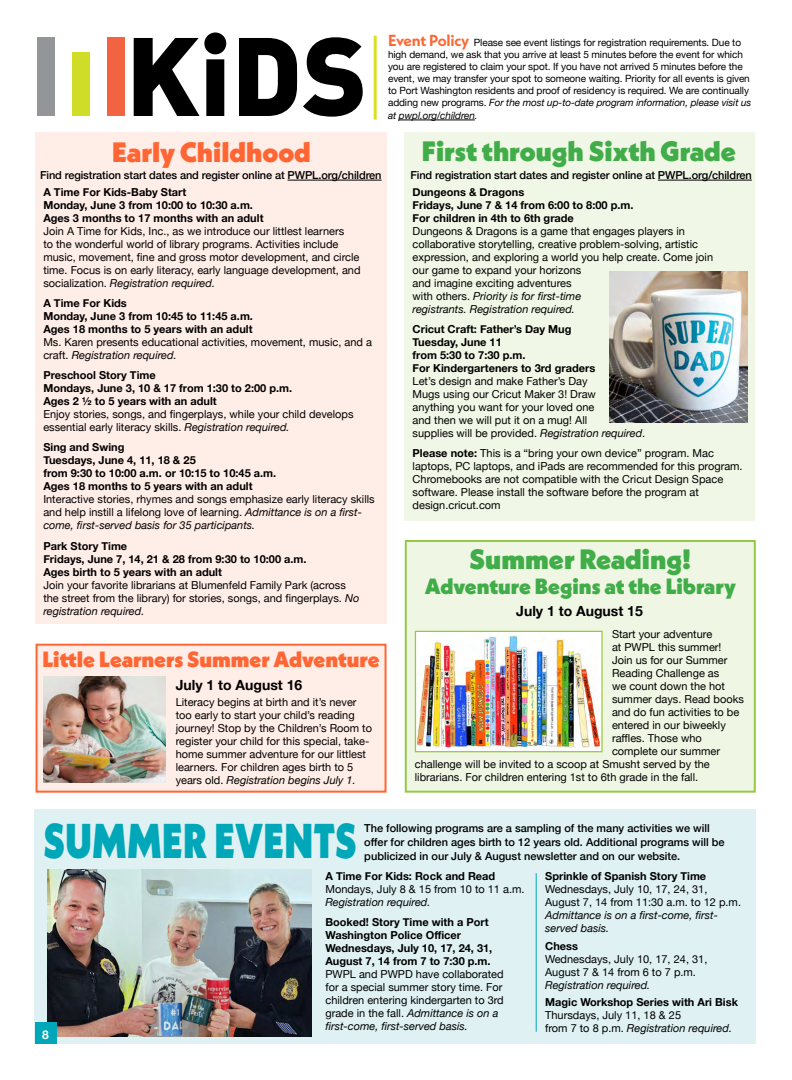
<style>
.page{position:relative;width:792px;height:1080px;background:#fff}
.page>*{position:absolute;margin:0;border:0;box-sizing:border-box;transform-origin:0 0}
.t1{font:900 48.8px "Neue Kabel";letter-spacing:.01em;color:#00a7b8;scale:.79 1}
.t2{font:900 28px "Neue Kabel";color:#41ad49}
.t3{font:900 28px "Neue Kabel";color:#f63}
.t4{font:900 22px "Neue Kabel";color:#f63}
.t5{font:900 22px "Neue Kabel";color:#41ad49}
.t6{font:700 14px "Helvetica Neue";color:#000}
.t7{font:700 12px "Helvetica Neue";color:#fff}
.t8{font:11px/13px "Helvetica Neue";color:#000}
.t9{font:700 11px/13px "Helvetica Neue";color:#000}
.t10{font:500 11px/14px "Helvetica Neue";color:#000}
.t11{font:italic 11px/13px "Helvetica Neue";color:#000}
.t12{font:10px/12px "Helvetica Neue";letter-spacing:-.01em;color:#000}
.t13{font:italic 10px "Helvetica Neue";letter-spacing:-.01em;color:#000}
.s1{font-family:"Neue Kabel";font-weight:700;font-size:16px;color:#f63}
.s2{font-style:italic}
.s3{font-weight:700}
</style>
<div class="page">
<div style="left:35px;top:809px;width:721px;height:235px;background:#dff1f3"></div>
<img style="left:48px;top:869px;width:263px;height:168px">
<div style="left:404px;top:132px;width:351px;height:389px;background:#f1f7e6"></div>
<div style="left:35px;top:132px;width:352px;height:492px;background:#ffede7"></div>
<div style="left:37px;top:37px;width:17px;height:79px;background:#939598"></div>
<div style="left:72px;top:52px;width:18px;height:64px;background:#d0dd28"></div>
<div style="left:107px;top:37px;width:18px;height:79px;background:#f26341"></div>
<svg style="left:134px;top:32px;width:229px;height:85px"></svg>
<hr style="left:374px;top:36px;width:3px;height:84px;background:#d9e021">
<hr style="left:399px;top:120px;width:76px;height:1px;background:#000">
<div style="left:35px;top:1022px;width:21px;height:22px;background:#00a7b8"></div>
<hr style="left:658px;top:180px;width:94px;height:1px;background:#000">
<hr style="left:288px;top:180px;width:94px;height:1px;background:#000">
<div style="left:405px;top:540px;width:351px;height:253px;background:#f0f6e4;border:2px solid #94c947"></div>
<div style="left:36px;top:644px;width:351px;height:149px;background:#ffede7;border:2px solid #f63"></div>
<img style="left:610px;top:271px;width:138px;height:152px">
<hr style="left:536px;top:873px;width:1px;height:159px;background:#00a7b8">
<img style="left:43px;top:677px;width:123px;height:106px">
<img style="left:417px;top:633px;width:184px;height:117px">
<div style="left:415px;top:631px;width:188px;height:121px;border:1px solid #9aca3c"></div>
<p class="t12" style="left:388px;top:37px;width:365px"><span class="s1">Event Policy</span> Please see event listings for registration requirements. Due to high demand, we ask that you arrive at least 5 minutes before the event for which you are registered to claim your spot. If you have not arrived 5 minutes before the event, we may transfer your spot to someone waiting. Priority for all events is given to Port Washington residents and proof of residency is required. We are continually adding new programs. <span class="s2">For the most up-to-date program information, please visit us</span></p>
<p class="t13" style="left:388px;top:108px;width:91px">at pwpl.org/children.</p>
<h2 class="t3" style="left:112px;top:134px;width:200px">Early Childhood</h2>
<h2 class="t2" style="left:422px;top:133px;width:316px">First through Sixth Grade</h2>
<p class="t10" style="left:40px;top:167px;width:343px">Find registration start dates and register online at PWPL.org/children</p>
<p class="t10" style="left:410px;top:167px;width:343px">Find registration start dates and register online at PWPL.org/children</p>
<p class="t9" style="left:43px;top:186px;width:222px">A Time For Kids-Baby Start<br>Monday, June 3 from 10:00 to 10:30 a.m.<br>Ages 3 months to 17 months with an adult</p>
<p class="t8" style="left:43px;top:225px;width:319px">Join A Time for Kids, Inc., as we introduce our littlest learners<br>to the wonderful world of library programs. Activities include music, movement, fine and gross motor development, and circle time. Focus is on early literacy, early language development, and socialization. <span class="s2">Registration required.</span></p>
<p class="t9" style="left:43px;top:297px;width:211px">A Time For Kids<br>Monday, June 3 from 10:45 to 11:45 a.m.<br>Ages 18 months to 5 years with an adult</p>
<p class="t8" style="left:43px;top:336px;width:330px">Ms. Karen presents educational activities, movement, music, and a craft. <span class="s2">Registration required.</span></p>
<p class="t9" style="left:43px;top:369px;width:250px">Preschool Story Time<br>Mondays, June 3, 10 &amp; 17 from 1:30 to 2:00 p.m.<br>Ages 2 ½ to 5 years with an adult</p>
<p class="t8" style="left:43px;top:408px;width:312px">Enjoy stories, songs, and fingerplays, while your child develops essential early literacy skills. <span class="s2">Registration required.</span></p>
<p class="t9" style="left:43px;top:441px;width:234px">Sing and Swing<br>Tuesdays, June 4, 11, 18 &amp; 25<br>from 9:30 to 10:00 a.m. or 10:15 to 10:45 a.m.<br>Ages 18 months to 5 years with an adult</p>
<p class="t8" style="left:43px;top:494px;width:333px">Interactive stories, rhymes and songs emphasize early literacy skills and help instill a lifelong love of learning. <span class="s2">Admittance is on a first&shy;come, first-served basis for 35 participants.</span></p>
<p class="t9" style="left:43px;top:540px;width:265px">Park Story Time<br>Fridays, June 7, 14, 21 &amp; 28 from 9:30 to 10:00 a.m.<br>Ages birth to 5 years with an adult</p>
<p class="t8" style="left:43px;top:579px;width:317px">Join your favorite librarians at Blumenfeld Family Park (across the street from the library) for stories, songs, and fingerplays. <span class="s2">No registration required.</span></p>
<p class="t9" style="left:413px;top:186px;width:222px">Dungeons &amp; Dragons<br>Fridays, June 7 &amp; 14 from 6:00 to 8:00 p.m.<br>For children in 4th to 6th grade</p>
<p class="t8" style="left:413px;top:225px;width:302px">Dungeons &amp; Dragons is a game that engages players in collaborative storytelling, creative problem-solving, artistic expression, and exploring a world you help create. Come join our game to expand your horizons<br>and imagine exciting adventures<br>with others. <span class="s2">Priority is for first-time<br>registrants. Registration required.</span></p>
<p class="t9" style="left:413px;top:323px;width:184px">Cricut Craft: Father’s Day Mug<br>Tuesday, June 11<br>from 5:30 to 7:30 p.m.<br>For Kindergarteners to 3rd graders</p>
<p class="t8" style="left:413px;top:375px;width:234px">Let’s design and make Father’s Day<br>Mugs using our Cricut Maker 3! Draw<br>anything you want for your loved one<br>and then we will put it on a mug! All<br>supplies will be provided. <span class="s2">Registration required</span>.</p>
<p class="t8" style="left:413px;top:448px;width:332px"><span class="s3">Please note:</span> This is a “bring your own device” program. Mac laptops, PC laptops, and iPads are recommended for this program.<br>Chromebooks are not compatible with the Cricut Design Space software. Please install the software before the program at design.cricut.com</p>
<h2 class="t2" style="left:470px;top:541px;width:223px">Summer Reading!</h2>
<h3 class="t5" style="left:425px;top:573px;width:313px">Adventure Begins at the Library</h3>
<p class="t6" style="left:516px;top:600px;width:128px">July 1 to August 15</p>
<p class="t8" style="left:612px;top:628px;width:102px">Start your adventure</p>
<p class="t8" style="left:612px;top:641px;width:111px">at PWPL this summer!</p>
<p class="t8" style="left:612px;top:654px;width:117px">Join us for our Summer</p>
<p class="t8" style="left:612px;top:667px;width:109px">Reading Challenge as</p>
<p class="t8" style="left:612px;top:680px;width:115px">we count down the hot</p>
<p class="t8" style="left:612px;top:693px;width:133px">summer days. Read books</p>
<p class="t8" style="left:612px;top:706px;width:129px">and do fun activities to be</p>
<p class="t8" style="left:612px;top:719px;width:115px">entered in our biweekly</p>
<p class="t8" style="left:612px;top:732px;width:91px">raffles. Those who</p>
<p class="t8" style="left:612px;top:745px;width:110px">complete our summer</p>
<p class="t8" style="left:415px;top:758px;width:297px">challenge will be invited to a scoop at Smusht served by the</p>
<p class="t8" style="left:415px;top:771px;width:285px">librarians. For children entering 1st to 6th grade in the fall.</p>
<h3 class="t4" style="left:42px;top:646px;width:339px">Little Learners Summer Adventure</h3>
<p class="t6" style="left:176px;top:674px;width:128px">July 1 to August 16</p>
<p class="t8" style="left:176px;top:696px;width:198px">Literacy begins at birth and it’s never too early to start your child’s reading journey! Stop by the Children’s Room to register your child for this special, take&shy;home summer adventure for our littlest learners. For children ages birth to 5 years old. <span class="s2">Registration begins July 1.</span></p>
<h1 class="t1" style="left:44px;top:810px;width:398px">SUMMER EVENTS</h1>
<p class="t10" style="left:364px;top:820px;width:362px">The following programs are a sampling of the many activities we will offer for children ages birth to 12 years old. Additional programs will be publicized in our July &amp; August newsletter and on our website.</p>
<p class="t7" style="left:42px;top:1025px;width:8px">8</p>
<p class="t9" style="left:325px;top:870px;width:171px">A Time For Kids: Rock and Read</p>
<p class="t8" style="left:325px;top:883px;width:201px">Mondays, July 8 &amp; 15 from 10 to 11 a.m.</p>
<p class="t11" style="left:325px;top:896px;width:107px">Registration required.</p>
<p class="t9" style="left:325px;top:916px;width:168px">Booked! Story Time with a Port<br>Washington Police Officer<br>Wednesdays, July 10, 17, 24, 31,<br>August 7, 14 from 7 to 7:30 p.m.</p>
<p class="t8" style="left:325px;top:969px;width:180px">PWPL and PWPD have collaborated for a special summer story time. For children entering kindergarten to 3rd grade in the fall. <span class="s2">Admittance is on a first-come, first-served basis.</span></p>
<p class="t9" style="left:545px;top:870px;width:163px">Sprinkle of Spanish Story Time</p>
<p class="t8" style="left:545px;top:883px;width:197px">Wednesdays, July 10, 17, 24, 31,<br>August 7, 14 from 11:30 a.m. to 12 p.m.</p>
<p class="t11" style="left:545px;top:909px;width:174px">Admittance is on a first-come, first&shy;served basis.</p>
<p class="t9" style="left:545px;top:940px;width:34px">Chess</p>
<p class="t8" style="left:545px;top:953px;width:164px">Wednesdays, July 10, 17, 24, 31,<br>August 7 &amp; 14 from 6 to 7 p.m.</p>
<p class="t11" style="left:545px;top:979px;width:107px">Registration required.</p>
<p class="t9" style="left:545px;top:996px;width:194px">Magic Workshop Series with Ari Bisk</p>
<p class="t8" style="left:545px;top:1009px;width:188px">Thursdays, July 11, 18 &amp; 25<br>from 7 to 8 p.m. <span class="s2">Registration required.</span></p>
</div>
